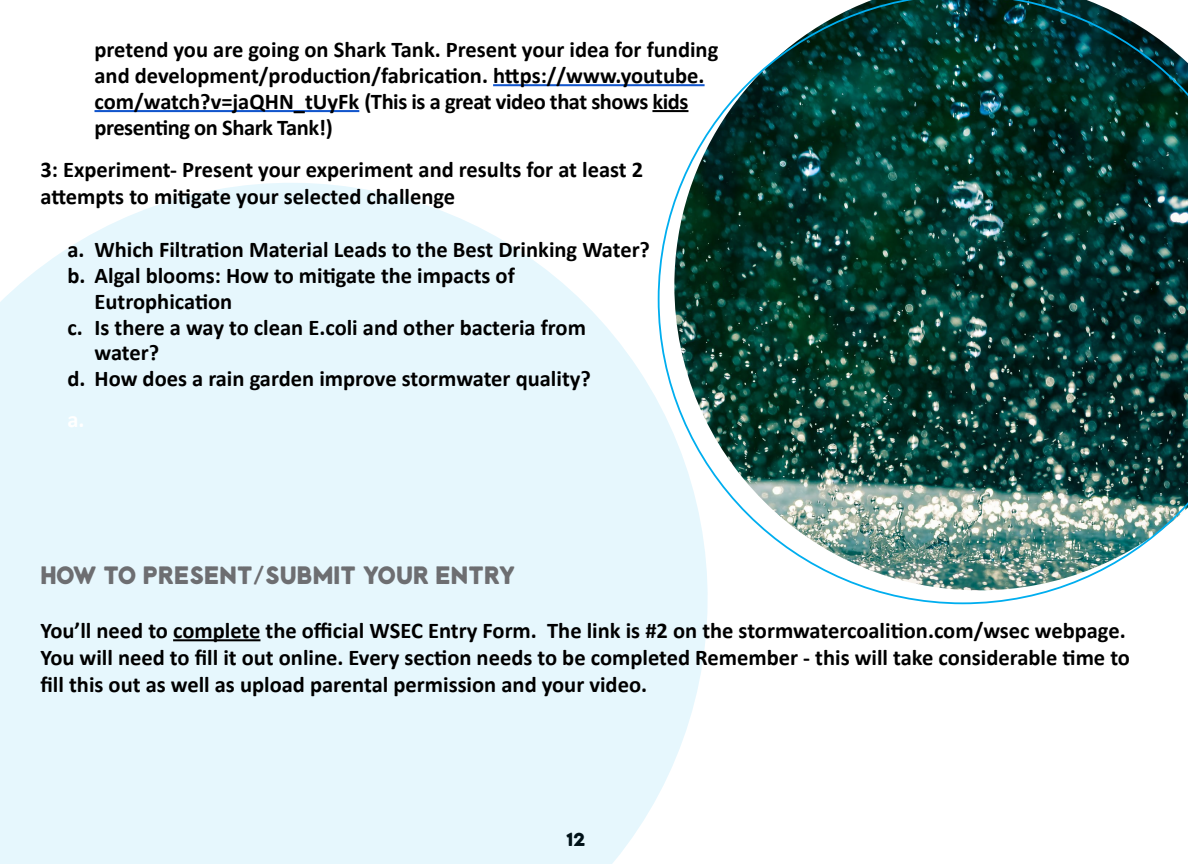
<style>
.page{position:relative;width:1188px;height:864px;background:#fff}
.page>*{position:absolute;margin:0;border:0;box-sizing:border-box;transform-origin:0 0}
.t1{font:900 24px "Sonder Sans";color:#6d6e71}
.t2{font:700 22.5px/25.8px "Calibri";color:#000}
.t3{font:700 22.5px "Calibri";color:#fff}
.t4{font:900 18px "Sonder Sans";color:#000}
</style>
<div class="page">
<svg style="left:0;top:183px;width:708px;height:681px;background:#e8f7fd"></svg>
<hr style="left:493px;top:84px;width:212px;height:2px;background:#15c">
<hr style="left:94px;top:110px;width:265px;height:2px;background:#15c">
<hr style="left:652px;top:110px;width:36px;height:2px;background:#000">
<hr style="left:173px;top:639px;width:87px;height:2px;background:#000">
<img style="left:658px;top:0;width:530px;height:604px">
<p class="t2" style="left:94px;top:36px;width:625px">pretend you are going on Shark Tank. Present your idea for funding and development/production/fabrication. https://www.youtube. com/watch?v=jaQHN_tUyFk (This is a great video that shows kids presenting on Shark Tank!)</p>
<p class="t2" style="left:40px;top:155px;width:604px;line-height:27px">3: Experiment- Present your experiment and results for at least 2 attempts to mitigate your selected challenge</p>
<p class="t2" style="left:68px;top:235px;width:584px">a. Which Filtration Material Leads to the Best Drinking Water?</p>
<p class="t2" style="left:68px;top:261px;width:449px">b. Algal blooms: How to mitigate the impacts of</p>
<p class="t2" style="left:94px;top:287px;width:139px">Eutrophication</p>
<p class="t2" style="left:68px;top:313px;width:520px">c. Is there a way to clean E.coli and other bacteria from</p>
<p class="t2" style="left:94px;top:339px;width:66px">water?</p>
<p class="t2" style="left:68px;top:365px;width:525px">d. How does a rain garden improve stormwater quality?</p>
<p class="t3" style="left:68px;top:406px;width:19px">a.</p>
<p class="t1" style="left:40px;top:565px;width:477px">HOW TO PRESENT/SUBMIT YOUR ENTRY</p>
<p class="t2" style="left:40px;top:616px;width:1091px;line-height:27px">You’ll need to complete the official WSEC Entry Form. The link is #2 on the stormwatercoalition.com/wsec webpage.<br>You will need to fill it out online. Every section needs to be completed Remember - this will take considerable time to fill this out as well as upload parental permission and your video.</p>
<p class="t4" style="left:566px;top:831px;width:21px">12</p>
</div>
